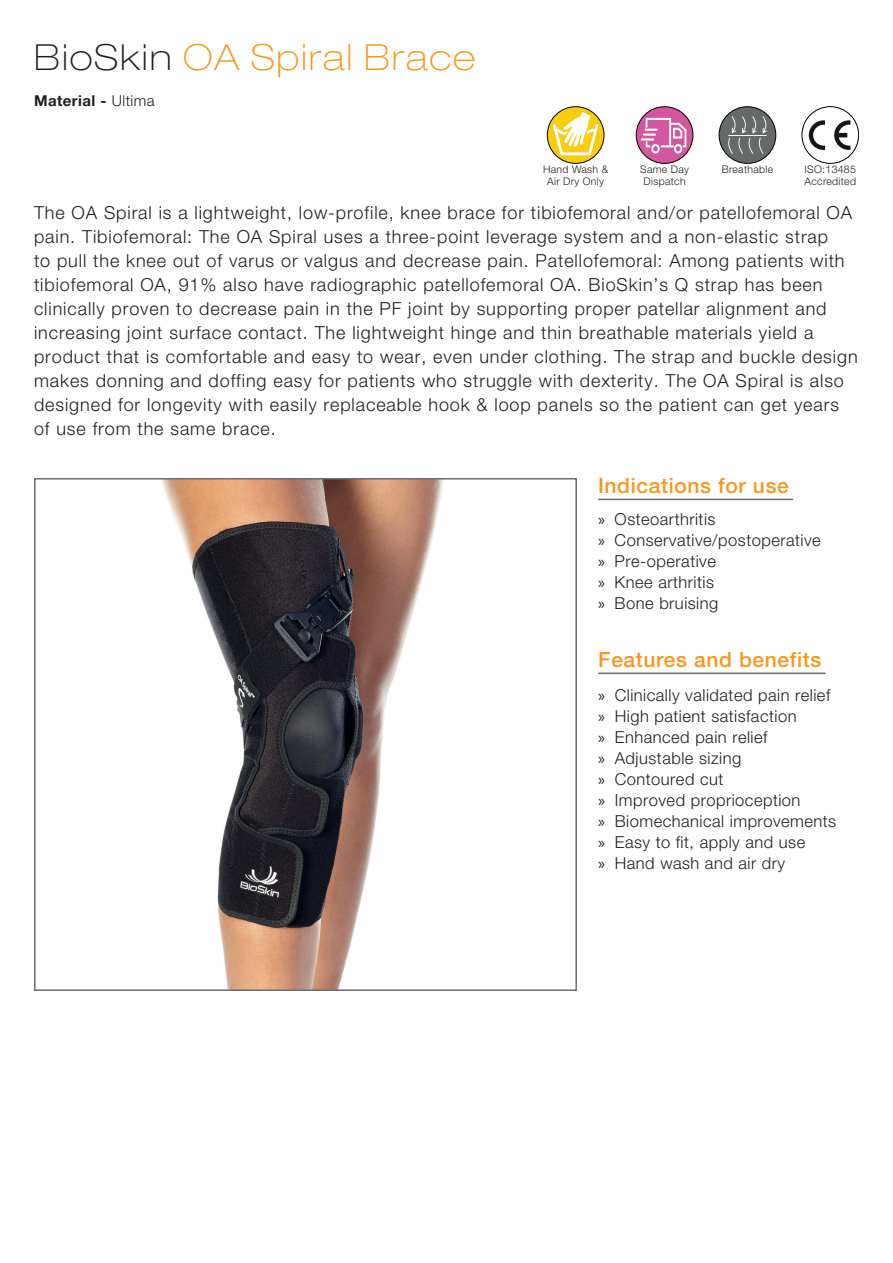
<style>
.page{position:relative;width:893px;height:1263px;background:#fff}
.page>*{position:absolute;margin:0;border:0;box-sizing:border-box;transform-origin:0 0}
.Main_catalogue_text{font:100 expanded 36px "Helvetica Neue LT Pro";letter-spacing:.05em;color:#f7971d}
.t1{font:500 21px "Helvetica Neue LT Pro";letter-spacing:.03em;color:#f7971d}
.Main_catalogue_text-2{font:300 18px/24px "Helvetica Neue LT Pro";letter-spacing:.05em;color:#231f20}
.t2{font:300 16.5px "Helvetica Neue LT Pro";letter-spacing:.03em;color:#231f20}
.Main_catalogue_text-3{font:700 15px "Helvetica Neue LT Pro";letter-spacing:.03em;color:#231f20}
.t3{font:300 10.5px/12px "Helvetica Neue LT Pro";letter-spacing:.03em;color:#231f20}
.s1{color:#231f20}
.s2{font-weight:300}
.s3{font-family:"Myriad Pro";font-weight:400}
</style>
<div class="page">
<img style="left:162px;top:481px;width:281px;height:507px">
<div style="left:34px;top:478px;width:543px;height:513px;border:2px solid #6c6d70"></div>
<hr style="left:598px;top:499px;width:195px;height:1px;background:#6c6d70">
<hr style="left:598px;top:672px;width:228px;height:2px;background:#6c6d70">
<svg style="left:547px;top:107px;width:57px;height:56px"></svg>
<div style="left:547px;top:106px;width:57px;height:58px;border:1px solid #040503;border-radius:50%"></div>
<svg style="left:553px;top:110px;width:45px;height:45px"></svg>
<svg style="left:636px;top:107px;width:57px;height:56px"></svg>
<div style="left:636px;top:106px;width:57px;height:58px;border:1px solid #000001;border-radius:50%"></div>
<svg style="left:641px;top:118px;width:45px;height:36px"></svg>
<div style="left:802px;top:106px;width:57px;height:58px;border:1px solid #000001;border-radius:50%"></div>
<svg style="left:809px;top:120px;width:16px;height:30px"></svg>
<svg style="left:834px;top:120px;width:16px;height:30px"></svg>
<div style="left:719px;top:107px;width:57px;height:56px;background:#656969;border-radius:50%"></div>
<div style="left:719px;top:106px;width:57px;height:58px;border:1px solid #000001;border-radius:50%"></div>
<svg style="left:727px;top:116px;width:40px;height:38px"></svg>
<p class="Main_catalogue_text" style="left:34px;top:36px;width:442px"><span class="s1">BioSkin</span> OA Spiral Brace</p>
<p class="Main_catalogue_text-3" style="left:34px;top:92px;width:122px">Material - <span class="s2">Ultima</span></p>
<p class="t3" style="left:543px;top:163px;width:67px">Hand Wash &amp;</p>
<p class="t3" style="left:547px;top:175px;width:58px">Air Dry Only</p>
<p class="t3" style="left:640px;top:163px;width:50px">Same Day</p>
<p class="t3" style="left:644px;top:175px;width:44px">Dispatch</p>
<p class="t3" style="left:722px;top:163px;width:53px">Breathable</p>
<p class="t3" style="left:804px;top:163px;width:53px">ISO:13485<br>Accredited</p>
<p class="Main_catalogue_text-2" style="left:34px;top:201px;width:825px">The OA Spiral is a lightweight, low-profile, knee brace for tibiofemoral and/or patellofemoral OA pain. Tibiofemoral: The OA Spiral uses a three-point leverage system and a non-elastic strap<br>to pull the knee out of varus or valgus and decrease pain. Patellofemoral: Among patients with tibiofemoral OA, 91% also have radiographic patellofemoral OA. BioSkin’s Q strap has been clinically proven to decrease pain in the PF joint by supporting proper patellar alignment and increasing joint surface contact. The lightweight hinge and thin breathable materials yield a product that is comfortable and easy to wear, even under clothing. The strap and buckle design makes donning and doffing easy for patients who struggle with dexterity. The OA Spiral is also designed for longevity with easily replaceable hook &amp; loop panels so the patient can get years of use from the same brace.</p>
<p class="t1" style="left:598px;top:473px;width:192px">Indications for use</p>
<p class="t2" style="left:598px;top:509px;width:119px"><span class="s3">»</span> Osteoarthritis</p>
<p class="t2" style="left:598px;top:530px;width:224px"><span class="s3">»</span> Conservative/postoperative</p>
<p class="t2" style="left:598px;top:551px;width:119px"><span class="s3">»</span> Pre-operative</p>
<p class="t2" style="left:598px;top:572px;width:117px"><span class="s3">»</span> Knee arthritis</p>
<p class="t2" style="left:598px;top:593px;width:122px"><span class="s3">»</span> Bone bruising</p>
<p class="t1" style="left:598px;top:647px;width:225px">Features and benefits</p>
<p class="t2" style="left:598px;top:685px;width:234px"><span class="s3">»</span> Clinically validated pain relief</p>
<p class="t2" style="left:598px;top:706px;width:200px"><span class="s3">»</span> High patient satisfaction</p>
<p class="t2" style="left:598px;top:727px;width:171px"><span class="s3">»</span> Enhanced pain relief</p>
<p class="t2" style="left:598px;top:748px;width:144px"><span class="s3">»</span> Adjustable sizing</p>
<p class="t2" style="left:598px;top:769px;width:127px"><span class="s3">»</span> Contoured cut</p>
<p class="t2" style="left:598px;top:790px;width:204px"><span class="s3">»</span> Improved proprioception</p>
<p class="t2" style="left:598px;top:811px;width:239px"><span class="s3">»</span> Biomechanical improvements</p>
<p class="t2" style="left:598px;top:832px;width:209px"><span class="s3">»</span> Easy to fit, apply and use</p>
<p class="t2" style="left:598px;top:853px;width:188px"><span class="s3">»</span> Hand wash and air dry</p>
</div>
